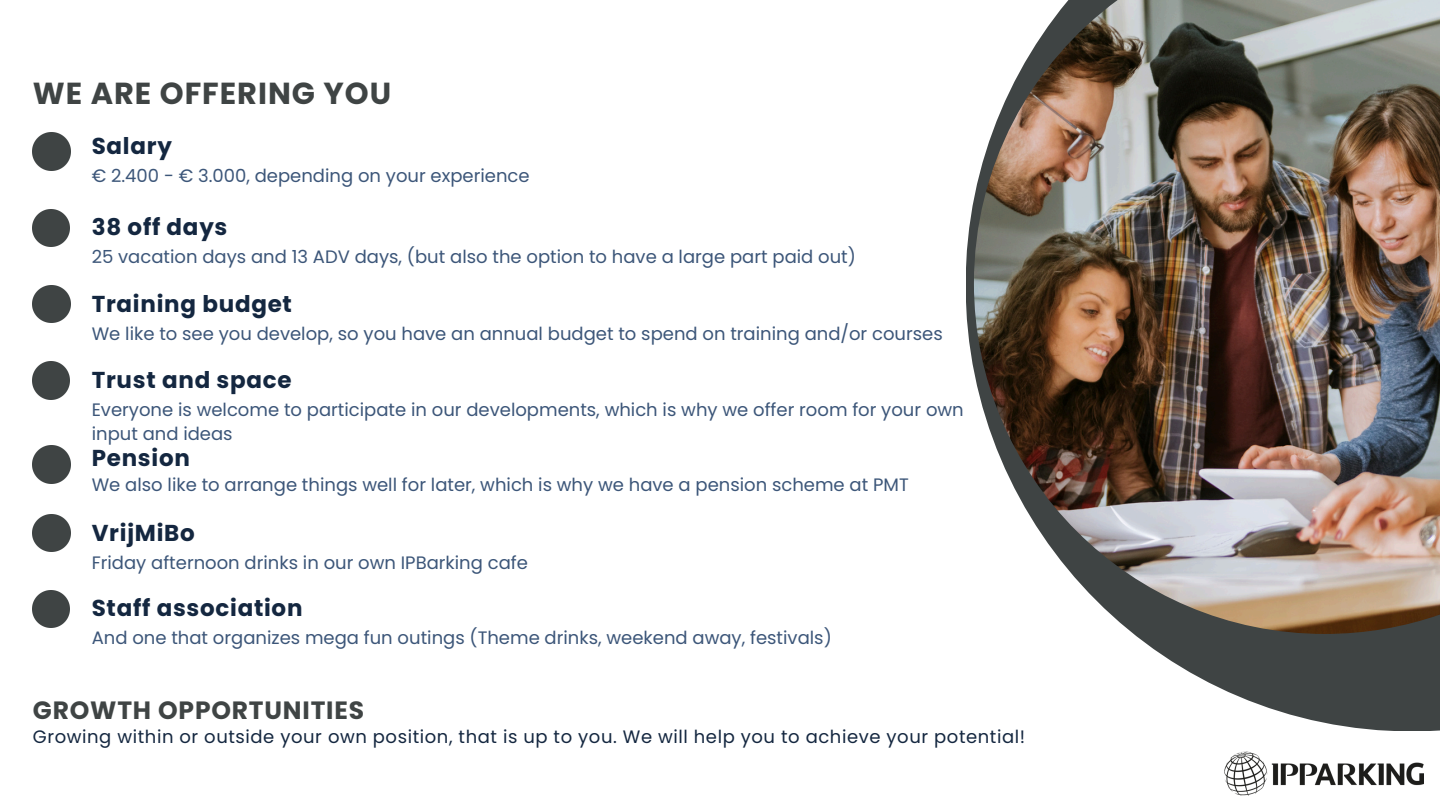
<style>
.page{position:relative;width:1440px;height:810px;background:#fff}
.page>*{position:absolute;margin:0;border:0;box-sizing:border-box;transform-origin:0 0}
.t1{font:700 30.4px "Poppins";letter-spacing:.03em;color:#3f4444}
.t2{font:700 25px "Poppins";letter-spacing:.03em;color:#3f4444}
.t3{font:700 23px "Poppins";letter-spacing:.03em;color:#142740}
.t4{font:18px/24.8px "Poppins";color:#3c5679}
.t5{font:18px "Poppins";letter-spacing:.03em;color:#142740}
</style>
<div class="page">
<svg style="left:966px;top:199px;width:474px;height:532px"></svg>
<img style="left:1224px;top:752px;width:199px;height:43px">
<img style="left:32px;top:209px;width:38px;height:38px">
<img style="left:32px;top:362px;width:38px;height:37px">
<img style="left:32px;top:590px;width:38px;height:38px">
<img style="left:33px;top:133px;width:37px;height:37px">
<img style="left:33px;top:285px;width:37px;height:38px">
<img style="left:33px;top:446px;width:37px;height:37px">
<img style="left:33px;top:514px;width:37px;height:38px">
<img style="left:974px;top:0;width:466px;height:634px">
<p class="t1" style="left:33px;top:72px;width:360px">WE ARE OFFERING YOU</p>
<h3 class="t3" style="left:92px;top:130px;width:82px">Salary</h3>
<p class="t4" style="left:92px;top:163px;width:439px">€ 2.400 - € 3.000, depending on your experience</p>
<p class="t3" style="left:92px;top:210px;width:137px">38 off days</p>
<h3 class="t4" style="left:92px;top:244px;width:766px">25 vacation days and 13 ADV days, (but also the option to have a large part paid out)</h3>
<p class="t3" style="left:92px;top:288px;width:202px">Training budget</p>
<p class="t4" style="left:92px;top:321px;width:853px">We like to see you develop, so you have an annual budget to spend on training and/or courses</p>
<h3 class="t3" style="left:92px;top:363px;width:201px">Trust and space</h3>
<p class="t4" style="left:92px;top:397px;width:874px">Everyone is welcome to participate in our developments, which is why we offer room for your own input and ideas</p>
<h3 class="t3" style="left:92px;top:442px;width:100px">Pension</h3>
<p class="t4" style="left:92px;top:472px;width:819px">We also like to arrange things well for later, which is why we have a pension scheme at PMT</p>
<p class="t3" style="left:92px;top:516px;width:105px">VrijMiBo</p>
<p class="t4" style="left:92px;top:550px;width:438px">Friday afternoon drinks in our own IPBarking cafe</p>
<p class="t3" style="left:92px;top:592px;width:212px">Staff association</p>
<p class="t4" style="left:92px;top:625px;width:742px">And one that organizes mega fun outings (Theme drinks, weekend away, festivals)</p>
<p class="t2" style="left:33px;top:693px;width:333px">GROWTH OPPORTUNITIES</p>
<h2 class="t5" style="left:33px;top:724px;width:994px">Growing within or outside your own position, that is up to you. We will help you to achieve your potential!</h2>
</div>
